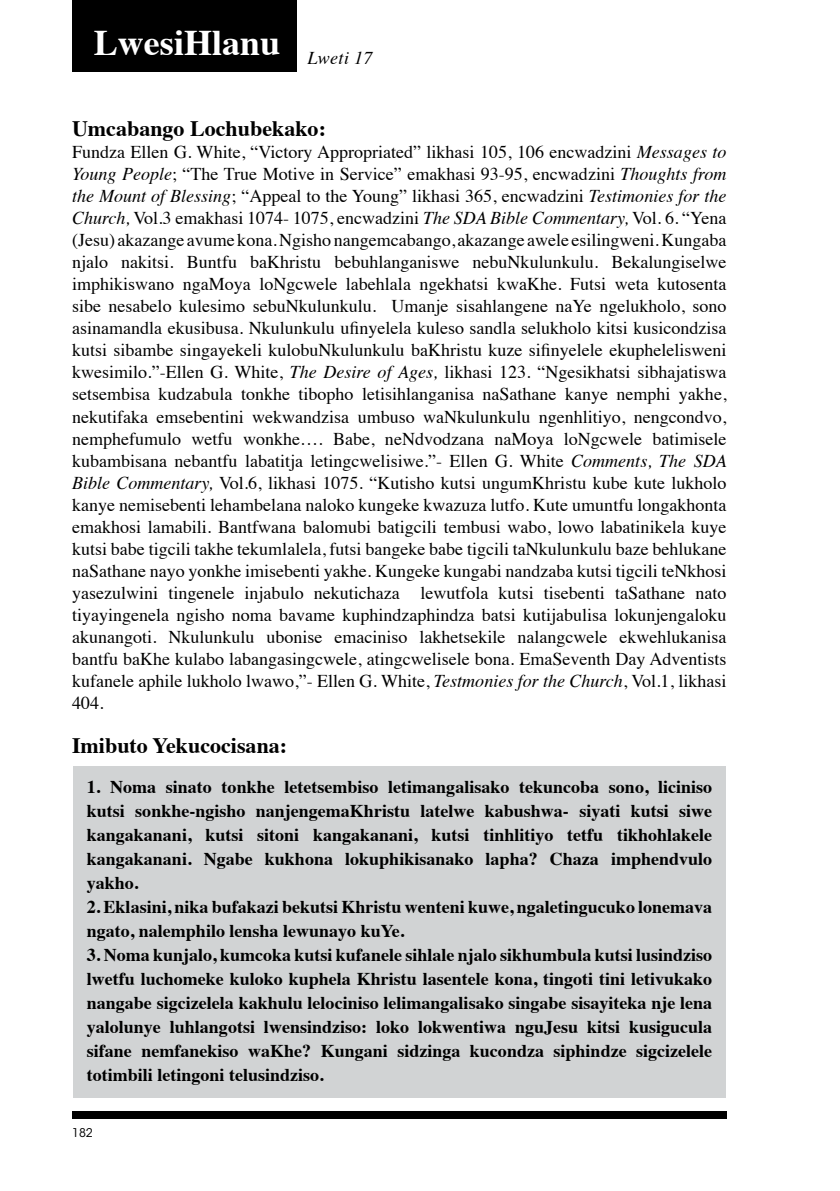
<style>
.page{position:relative;width:840px;height:1191px;background:#fff}
.page>*{position:absolute;margin:0;border:0;box-sizing:border-box;transform-origin:0 0}
.t1{font:700 36px "Times";color:#fff}
.t2{font:700 22px "Times";color:#000}
.t3{font:18px/22px "Times";color:#000;text-align:justify}
.t4{font:700 18px/24px "Times";color:#000;text-align:justify}
.t5{font:italic 18px "Times";letter-spacing:.02em;color:#000}
.t6{font:12px "ITC Avant Garde Std";color:#000}
.s1{font-style:italic}
</style>
<div class="page">
<div style="left:72px;top:1111px;width:654px;height:8px;background:#000"></div>
<div style="left:72px;top:0;width:225px;height:71px;background:#000"></div>
<div style="left:73px;top:766px;width:652px;height:331px;background:#d1d3d4"></div>
<h1 class="t1" style="left:94px;top:8px;width:188px">LwesiHlanu</h1>
<p class="t5" style="left:307px;top:42px;width:67px">Lweti 17</p>
<p class="t2" style="left:72px;top:108px;width:255px">Umcabango Lochubekako:</p>
<p class="t3" style="left:72px;top:140px;width:655px">Fundza Ellen G. White, “Victory Appropriated” likhasi 105, 106 encwadzini <span class="s1">Messages to Young People</span>; “The True Motive in Service” emakhasi 93-95, encwadzini <span class="s1">Thoughts from the Mount of Blessing</span>; “Appeal to the Young” likhasi 365, encwadzini <span class="s1">Testimonies for the Church,</span> Vol.3 emakhasi 1074- 1075, encwadzini <span class="s1">The SDA Bible Commentary,</span> Vol. 6. “Yena (Jesu) akazange avume kona. Ngisho nangemcabango, akazange awele esilingweni. Kungaba njalo nakitsi. Buntfu baKhristu bebuhlanganiswe nebuNkulunkulu. Bekalungiselwe imphikiswano ngaMoya loNgcwele labehlala ngekhatsi kwaKhe. Futsi weta kutosenta sibe nesabelo kulesimo sebuNkulunkulu. Umanje sisahlangene naYe ngelukholo, sono asinamandla ekusibusa. Nkulunkulu ufinyelela kuleso sandla selukholo kitsi kusicondzisa kutsi sibambe singayekeli kulobuNkulunkulu baKhristu kuze sifinyelele ekuphelelisweni kwesimilo.”-Ellen G. White, <span class="s1">The Desire of Ages,</span> likhasi 123. “Ngesikhatsi sibhajatiswa setsembisa kudzabula tonkhe tibopho letisihlanganisa naSathane kanye nemphi yakhe, nekutifaka emsebentini wekwandzisa umbuso waNkulunkulu ngenhlitiyo, nengcondvo, nemphefumulo wetfu wonkhe…. Babe, neNdvodzana naMoya loNgcwele batimisele kubambisana nebantfu labatitja letingcwelisiwe.”- Ellen G. White <span class="s1">Comments, The SDA Bible Commentary,</span> Vol.6, likhasi 1075. “Kutisho kutsi ungumKhristu kube kute lukholo kanye nemisebenti lehambelana naloko kungeke kwazuza lutfo. Kute umuntfu longakhonta emakhosi lamabili. Bantfwana balomubi batigcili tembusi wabo, lowo labatinikela kuye kutsi babe tigcili takhe tekumlalela, futsi bangeke babe tigcili taNkulunkulu baze behlukane naSathane nayo yonkhe imisebenti yakhe. Kungeke kungabi nandzaba kutsi tigcili teNkhosi yasezulwini tingenele injabulo nekutichaza lewutfola kutsi tisebenti taSathane nato tiyayingenela ngisho noma bavame kuphindzaphindza batsi kutijabulisa lokunjengaloku akunangoti. Nkulunkulu ubonise emaciniso lakhetsekile nalangcwele ekwehlukanisa bantfu baKhe kulabo labangasingcwele, atingcwelisele bona. EmaSeventh Day Adventists kufanele aphile lukholo lwawo,”- Ellen G. White, <span class="s1">Testmonies for the Church</span>, Vol.1, likhasi 404.</p>
<p class="t2" style="left:72px;top:724px;width:216px">Imibuto Yekucocisana:</p>
<p class="t4" style="left:87px;top:773px;width:626px">1. Noma sinato tonkhe letetsembiso letimangalisako tekuncoba sono, liciniso kutsi sonkhe-ngisho nanjengemaKhristu latelwe kabushwa- siyati kutsi siwe kangakanani, kutsi sitoni kangakanani, kutsi tinhlitiyo tetfu tikhohlakele kangakanani. Ngabe kukhona lokuphikisanako lapha? Chaza imphendvulo yakho.</p>
<p class="t4" style="left:87px;top:893px;width:626px">2. Eklasini, nika bufakazi bekutsi Khristu wenteni kuwe, ngaletingucuko lonemava ngato, nalemphilo lensha lewunayo kuYe.</p>
<p class="t4" style="left:87px;top:941px;width:626px">3. Noma kunjalo, kumcoka kutsi kufanele sihlale njalo sikhumbula kutsi lusindziso lwetfu luchomeke kuloko kuphela Khristu lasentele kona, tingoti tini letivukako nangabe sigcizelela kakhulu lelociniso lelimangalisako singabe sisayiteka nje lena yalolunye luhlangotsi lwensindziso: loko lokwentiwa nguJesu kitsi kusigucula sifane nemfanekiso waKhe? Kungani sidzinga kucondza siphindze sigcizelele totimbili letingoni telusindziso.</p>
<p class="t6" style="left:72px;top:1125px;width:22px">182</p>
</div>
